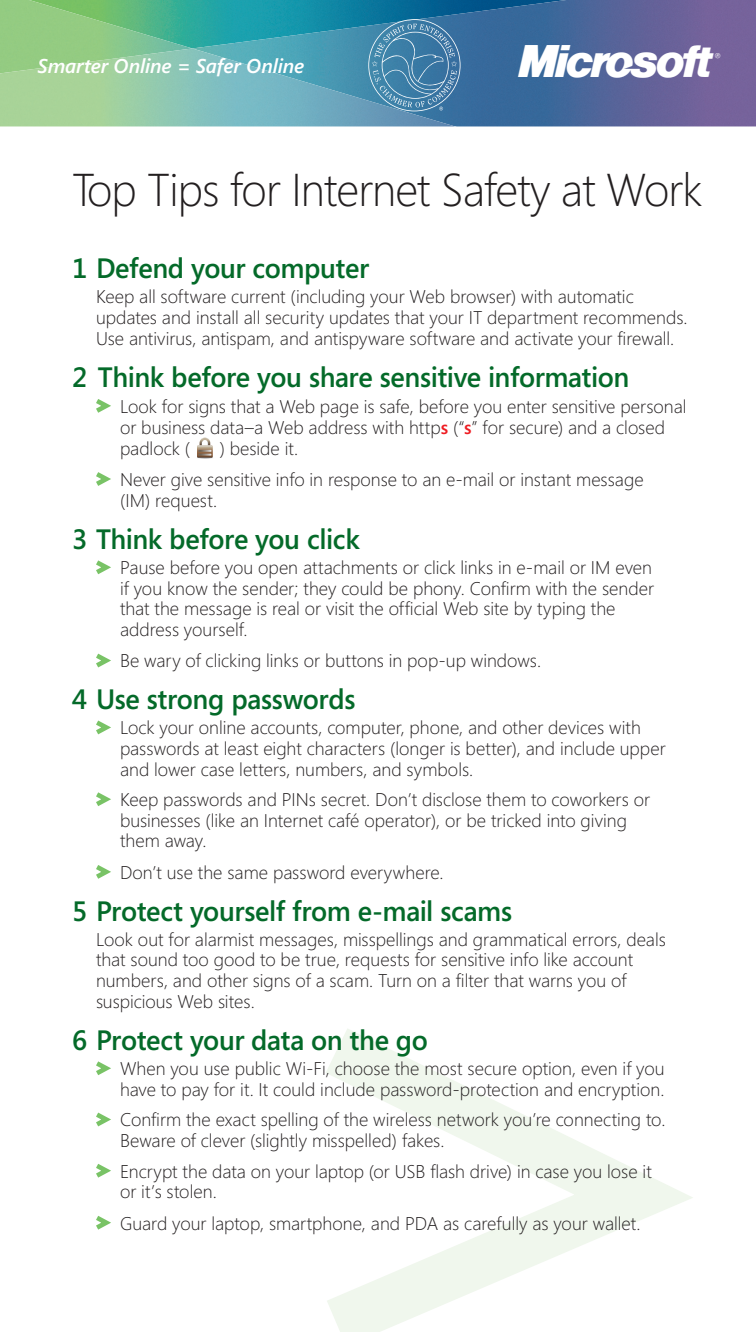
<style>
.page{position:relative;width:756px;height:1332px;background:#fff}
.page>*{position:absolute;margin:0;border:0;box-sizing:border-box;transform-origin:0 0}
.t1{font:300 46px "Segoe";letter-spacing:-.02em;color:#231f20}
.t2{font:42px "Microsoft Logo 95";color:#fff}
.t3{font:600 28px "Segoe";letter-spacing:-.015em;color:#046a29}
.t4{font:italic 600 20px "Segoe";letter-spacing:-.01em;color:#fff}
.t5{font:300 18.4px/20.6px "Segoe";color:#231f20}
.s1{font-weight:600;color:#ee1d23}
</style>
<div class="page">
<img style="left:192px;top:0;width:564px;height:126px">
<img style="left:0;top:0;width:192px;height:48px">
<svg style="left:0;top:126px;width:756px;height:1px"></svg>
<img style="left:0;top:48px;width:455px;height:78px">
<svg style="left:326px;top:1029px;width:367px;height:303px"></svg>
<svg style="left:96px;top:399px;width:15px;height:14px"></svg>
<svg style="left:96px;top:472px;width:15px;height:14px"></svg>
<svg style="left:96px;top:560px;width:15px;height:15px"></svg>
<svg style="left:96px;top:653px;width:15px;height:15px"></svg>
<svg style="left:96px;top:720px;width:15px;height:15px"></svg>
<svg style="left:96px;top:792px;width:15px;height:14px"></svg>
<svg style="left:96px;top:865px;width:15px;height:14px"></svg>
<svg style="left:96px;top:1061px;width:15px;height:14px"></svg>
<svg style="left:96px;top:1112px;width:15px;height:15px"></svg>
<svg style="left:96px;top:1164px;width:15px;height:14px"></svg>
<svg style="left:96px;top:1216px;width:15px;height:14px"></svg>
<svg style="left:197px;top:438px;width:16px;height:20px"></svg>
<svg style="left:368px;top:19px;width:93px;height:92px"></svg>
<p class="t4" style="left:38px;top:53px;width:268px">Smarter Online = Safer Online</p>
<h2 class="t2" style="left:518px;top:38px;width:206px">M</h2>
<h1 class="t1" style="left:72px;top:158px;width:632px">Top Tips for Internet Safety at Work</h1>
<h3 class="t3" style="left:72px;top:249px;width:299px">1 Defend your computer</h3>
<p class="t5" style="left:96px;top:286px;width:593px">Keep all software current (including your Web browser) with automatic updates and install all security updates that your IT department recommends.<br>Use antivirus, antispam, and antispyware software and activate your firewall.</p>
<h3 class="t3" style="left:72px;top:358px;width:559px">2 Think before you share sensitive information</h3>
<p class="t5" style="left:120px;top:395px;width:568px">Look for signs that a Web page is safe, before you enter sensitive personal or business data–a Web address with http<span class="s1">s</span> (“<span class="s1">s</span>” for secure) and a closed padlock (</p>
<p class="t5" style="left:120px;top:432px;width:525px;line-height:31px;text-indent:100px">) beside it.<br>Never give sensitive info in response to an e-mail or instant message</p>
<p class="t5" style="left:120px;top:490px;width:99px">(IM) request.</p>
<h3 class="t3" style="left:72px;top:520px;width:289px">3 Think before you click</h3>
<p class="t5" style="left:120px;top:557px;width:536px">Pause before you open attachments or click links in e-mail or IM even if you know the sender; they could be phony. Confirm with the sender that the message is real or visit the official Web site by typing the address yourself.</p>
<p class="t5" style="left:120px;top:650px;width:423px">Be wary of clicking links or buttons in pop-up windows.</p>
<h3 class="t3" style="left:72px;top:680px;width:285px">4 Use strong passwords</h3>
<p class="t5" style="left:120px;top:717px;width:547px">Lock your online accounts, computer, phone, and other devices with passwords at least eight characters (longer is better), and include upper and lower case letters, numbers, and symbols.</p>
<p class="t5" style="left:120px;top:789px;width:532px">Keep passwords and PINs secret. Don’t disclose them to coworkers or businesses (like an Internet café operator), or be tricked into giving them away.</p>
<p class="t5" style="left:120px;top:862px;width:325px">Don’t use the same password everywhere.</p>
<h3 class="t3" style="left:72px;top:892px;width:442px">5 Protect yourself from e-mail scams</h3>
<p class="t5" style="left:96px;top:928px;width:571px">Look out for alarmist messages, misspellings and grammatical errors, deals that sound too good to be true, requests for sensitive info like account numbers, and other signs of a scam. Turn on a filter that warns you of suspicious Web sites.</p>
<h3 class="t3" style="left:72px;top:1021px;width:358px">6 Protect your data on the go</h3>
<p class="t5" style="left:120px;top:1058px;width:546px">When you use public Wi-Fi, choose the most secure option, even if you have to pay for it. It could include password-protection and encryption.</p>
<p class="t5" style="left:120px;top:1109px;width:547px">Confirm the exact spelling of the wireless network you’re connecting to.<br>Beware of clever (slightly misspelled) fakes.</p>
<p class="t5" style="left:120px;top:1160px;width:533px">Encrypt the data on your laptop (or USB flash drive) in case you lose it or it’s stolen.</p>
<p class="t5" style="left:120px;top:1212px;width:522px">Guard your laptop, smartphone, and PDA as carefully as your wallet.</p>
</div>
